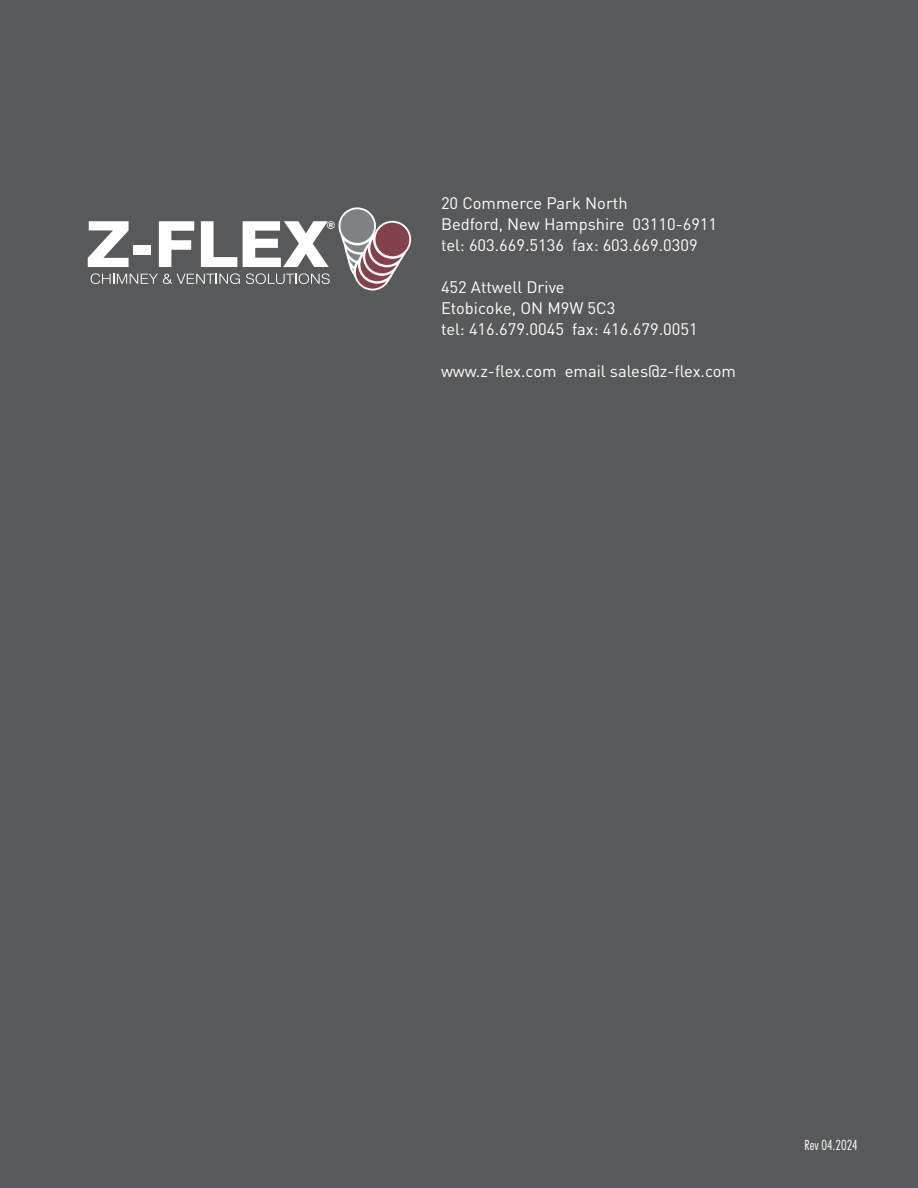
<style>
.page{position:relative;width:918px;height:1188px;background:#58595b}
.page>*{position:absolute;margin:0;border:0;box-sizing:border-box;transform-origin:0 0}
.t1{font:16.5px/21px "DIN";color:#fff}
.t2{font:300 condensed 13.5px "Futura Std";color:#fff}
.t3{font:700 10.8px "Swiss 721 BT";color:#fff}
</style>
<div class="page">
<svg style="left:338px;top:207px;width:74px;height:83px"></svg>
<svg style="left:91px;top:273px;width:149px;height:11px"></svg>
<svg style="left:246px;top:273px;width:84px;height:11px"></svg>
<svg style="left:88px;top:221px;width:41px;height:46px"></svg>
<div style="left:133px;top:246px;width:18px;height:9px;background:#fff"></div>
<svg style="left:159px;top:221px;width:35px;height:46px"></svg>
<svg style="left:201px;top:221px;width:36px;height:46px"></svg>
<svg style="left:243px;top:221px;width:86px;height:46px"></svg>
<p class="t3" style="left:327px;top:219px;width:10px">®</p>
<p class="t1" style="left:441px;top:193px;width:278px">20 Commerce Park North<br>Bedford, New Hampshire 03110-6911 tel: 603.669.5136 fax: 603.669.0309</p>
<p class="t1" style="left:441px;top:277px;width:258px">452 Attwell Drive<br>Etobicoke, ON M9W 5C3<br>tel: 416.679.0045 fax: 416.679.0051</p>
<p class="t1" style="left:441px;top:361px;width:297px">www.z-flex.com email sales@z-flex.com</p>
<p class="t2" style="left:805px;top:1137px;width:55px">Rev 04.2024</p>
</div>
